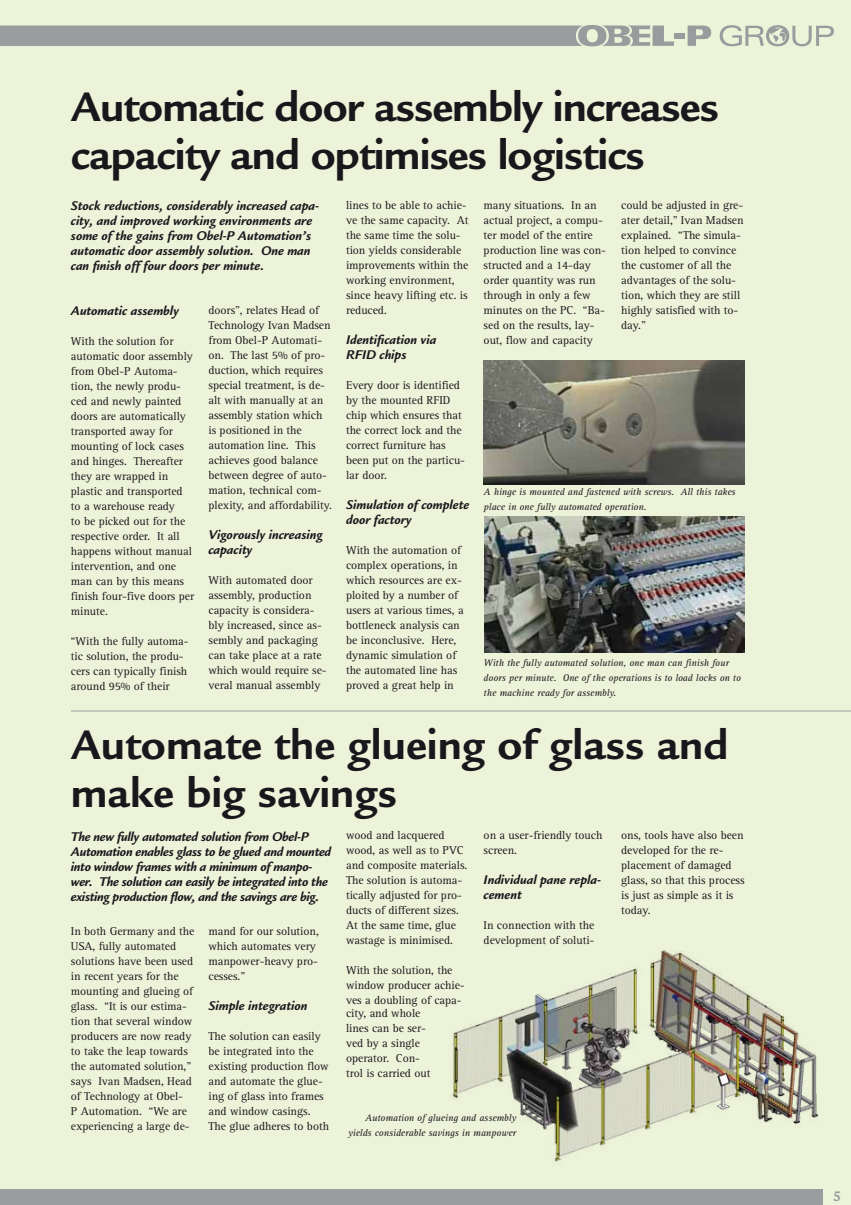
<style>
.page{position:relative;width:851px;height:1205px;background:#fff}
.page>*{position:absolute;margin:0;border:0;box-sizing:border-box;transform-origin:0 0}
.t1{font:700 45px/47.5px "Legacy Sans";letter-spacing:-.02em;color:#1a171c}
.t2{font:700 45px/47.5px "Legacy Sans";color:#1a171c}
.t3{font:700 15px "Legacy Sans";color:#9a9c9d}
.t4{font:italic 700 13.75px/15px "Legacy Sans";color:#1a171c}
.t5{font:italic 700 13.75px/15px "Legacy Sans";letter-spacing:-.02em;color:#1a171c}
.t6{font:11.75px/15px "Rotis Serif";letter-spacing:-.005em;color:#1a171c}
.t7{font:italic 10px/15px "Rotis Serif";letter-spacing:-.005em;color:#1a171c}
</style>
<div class="page">
<div style="left:0;top:0;width:850px;height:1205px;background:#edf3d9"></div>
<svg style="left:719px;top:25px;width:114px;height:21px"></svg>
<div style="left:673px;top:34px;width:11px;height:5px;background:#9a9b9d"></div>
<svg style="left:0;top:25px;width:673px;height:21px;background:#a0a2a1"></svg>
<svg style="left:687px;top:26px;width:24px;height:20px"></svg>
<div style="left:0;top:1189px;width:822px;height:16px;background:#9a9c9d"></div>
<hr style="left:71px;top:711px;width:779px;height:1px;background:#9c9e9f">
<img style="left:449px;top:950px;width:369px;height:212px">
<img style="left:484px;top:516px;width:260px;height:136px">
<img style="left:483px;top:361px;width:261px;height:123px">
<h1 class="t1" style="left:71px;top:84px;width:649px">Automatic door assembly increases capacity and optimises logistics</h1>
<p class="t4" style="left:71px;top:198px;width:250px">Stock reductions, considerably increased capa&shy;city, and improved working environments are some of the gains from Obel-P Automation’s automatic door assembly solution. One man can finish off four doors per minute.</p>
<p class="t6" style="left:208px;top:302px;width:125px">doors”, relates Head of<br>Technology Ivan Madsen from Obel-P Automati&shy;on. The last 5% of pro&shy;duction, which requires special treatment, is de&shy;alt with manually at an assembly station which is positioned in the automation line. This achieves good balance between degree of auto&shy;mation, technical com&shy;plexity, and affordability.</p>
<p class="t4" style="left:208px;top:527px;width:116px">Vigorously increasing capacity</p>
<p class="t6" style="left:208px;top:572px;width:120px">With automated door assembly, production capacity is considera&shy;bly increased, since as&shy;sembly and packaging can take place at a rate which would require se&shy;veral manual assembly</p>
<p class="t6" style="left:346px;top:198px;width:124px">lines to be able to achie&shy;ve the same capacity. At the same time the solu&shy;tion yields considerable improvements within the working environment, since heavy lifting etc. is reduced.</p>
<p class="t4" style="left:346px;top:332px;width:92px">Identification via<br>RFID chips</p>
<p class="t6" style="left:346px;top:378px;width:120px">Every door is identified by the mounted RFID chip which ensures that the correct lock and the correct furniture has been put on the particu&shy;lar door.</p>
<p class="t4" style="left:346px;top:497px;width:125px">Simulation of complete door factory</p>
<p class="t6" style="left:346px;top:543px;width:119px">With the automation of complex operations, in which resources are ex&shy;ploited by a number of users at various times, a bottleneck analysis can be inconclusive. Here, dynamic simulation of the automated line has proved a great help in</p>
<p class="t6" style="left:483px;top:198px;width:124px">many situations. In an actual project, a compu&shy;ter model of the entire production line was con&shy;structed and a 14-day order quantity was run through in only a few minutes on the PC. “Ba&shy;sed on the results, lay&shy;out, flow and capacity</p>
<p class="t6" style="left:621px;top:198px;width:124px">could be adjusted in gre&shy;ater detail,” Ivan Madsen explained. “The simula&shy;tion helped to convince the customer of all the advantages of the solu&shy;tion, which they are still highly satisfied with to&shy;day.”</p>
<p class="t4" style="left:71px;top:303px;width:110px">Automatic assembly</p>
<p class="t6" style="left:71px;top:334px;width:125px">With the solution for automatic door assembly from Obel-P Automa&shy;tion, the newly produ&shy;ced and newly painted doors are automatically transported away for mounting of lock cases and hinges. Thereafter they are wrapped in plastic and transported to a warehouse ready<br>to be picked out for the respective order. It all happens without manual intervention, and one man can by this means finish four-five doors per minute.</p>
<p class="t6" style="left:71px;top:634px;width:119px">“With the fully automa&shy;tic solution, the produ&shy;cers can typically finish around 95% of their</p>
<p class="t7" style="left:483px;top:484px;width:253px">A hinge is mounted and fastened with screws. All this takes place in one fully automated operation.</p>
<p class="t7" style="left:483px;top:656px;width:259px">With the fully automated solution, one man can finish four doors per minute. One of the operations is to load locks on to the machine ready for assembly.</p>
<h1 class="t2" style="left:71px;top:721px;width:659px">Automate the glueing of glass and make big savings</h1>
<p class="t5" style="left:71px;top:829px;width:262px">The new fully automated solution from Obel-P Automation enables glass to be glued and mounted into window frames with a minimum of manpo&shy;wer. The solution can easily be integrated into the existing production flow, and the savings are big.</p>
<p class="t6" style="left:208px;top:924px;width:112px">mand for our solution, which automates very manpower-heavy pro&shy;cesses.”</p>
<p class="t4" style="left:208px;top:998px;width:100px">Simple integration</p>
<p class="t6" style="left:208px;top:1029px;width:122px">The solution can easily be integrated into the existing production flow and automate the glue&shy;ing of glass into frames and window casings.<br>The glue adheres to both</p>
<p class="t6" style="left:621px;top:828px;width:125px">ons, tools have also been developed for the re&shy;placement of damaged glass, so that this process is just as simple as it is today.</p>
<p class="t6" style="left:346px;top:828px;width:123px">wood and lacquered wood, as well as to PVC and composite materials.<br>The solution is automa&shy;tically adjusted for pro&shy;ducts of different sizes.<br>At the same time, glue wastage is minimised.</p>
<p class="t6" style="left:346px;top:963px;width:120px">With the solution, the window producer achie&shy;ves a doubling of capa-</p>
<p class="t6" style="left:483px;top:828px;width:120px">on a user-friendly touch screen.</p>
<p class="t4" style="left:483px;top:872px;width:119px">Individual pane repla&shy;cement</p>
<p class="t6" style="left:483px;top:918px;width:112px">In connection with the development of soluti-</p>
<p class="t6" style="left:71px;top:924px;width:125px">In both Germany and the<br>USA, fully automated solutions have been used in recent years for the mounting and glueing of glass. “It is our estima&shy;tion that several window producers are now ready to take the leap towards the automated solution,” says Ivan Madsen, Head of Technology at Obel-<br>P Automation. “We are experiencing a large de-</p>
<p class="t6" style="left:346px;top:1006px;width:86px">city, and whole lines can be ser&shy;ved by a single operator. Con&shy;trol is carried out</p>
<p class="t7" style="left:348px;top:1110px;width:169px;text-align:right">Automation of glueing and assembly yields considerable savings in manpower</p>
<p class="t3" style="left:832px;top:1187px;width:10px">5</p>
</div>
